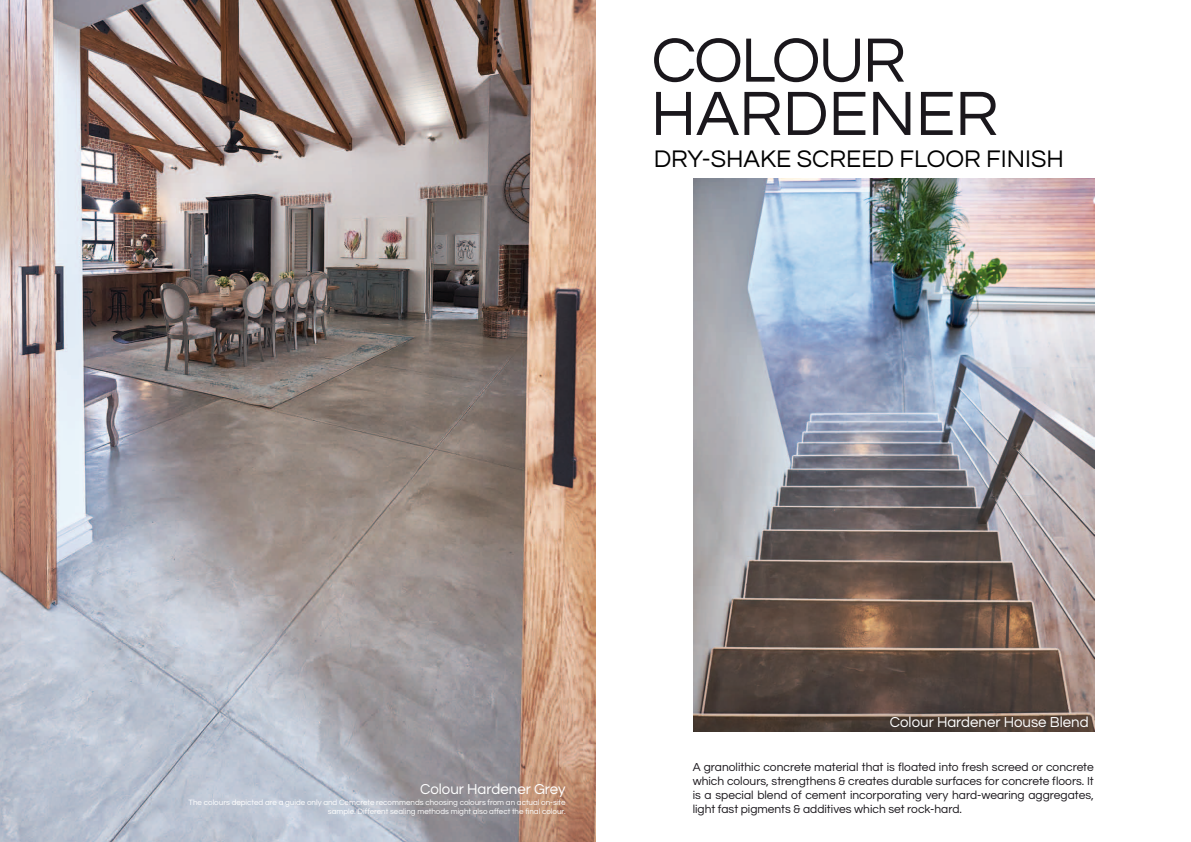
<style>
.page{position:relative;width:1191px;height:842px;background:#fff}
.page>*{position:absolute;margin:0;border:0;box-sizing:border-box;transform-origin:0 0}
.t1{font:65px "Questrial";color:#1a171c}
.t2{font:25px "Questrial";color:#000}
.t3{font:15px "Questrial";color:#fff}
.t4{font:12px/14px "Questrial";color:#1a171c;text-align:justify}
.t5{font:8px/9px "Questrial";color:#fff;text-align:right}
</style>
<div class="page">
<img style="left:0;top:0;width:595px;height:842px">
<img style="left:693px;top:179px;width:401px;height:552px">
<h1 class="t1" style="left:651px;top:28px;width:43px">COLOUR</h1>
<h1 class="t1" style="left:651px;top:82px;width:44px">HARDENER</h1>
<h2 class="t2" style="left:653px;top:147px;width:412px">Dry-shake screed floor finish</h2>
<p class="t3" style="left:420px;top:781px;width:147px">Colour Hardener Grey</p>
<p class="t5" style="left:189px;top:798px;width:378px">The colours depicted are a guide only and Cemcrete recommends choosing colours from an actual on-site sample. Different sealing methods might also affect the final colour.</p>
<p class="t3" style="left:889px;top:714px;width:200px">Colour Hardener House Blend</p>
<p class="t4" style="left:692px;top:761px;width:403px">A granolithic concrete material that is floated into fresh screed or concrete which colours, strengthens &amp; creates durable surfaces for concrete floors. It is a special blend of cement incorporating very hard-wearing aggregates, light fast pigments &amp; additives which set rock-hard.</p>
</div>
